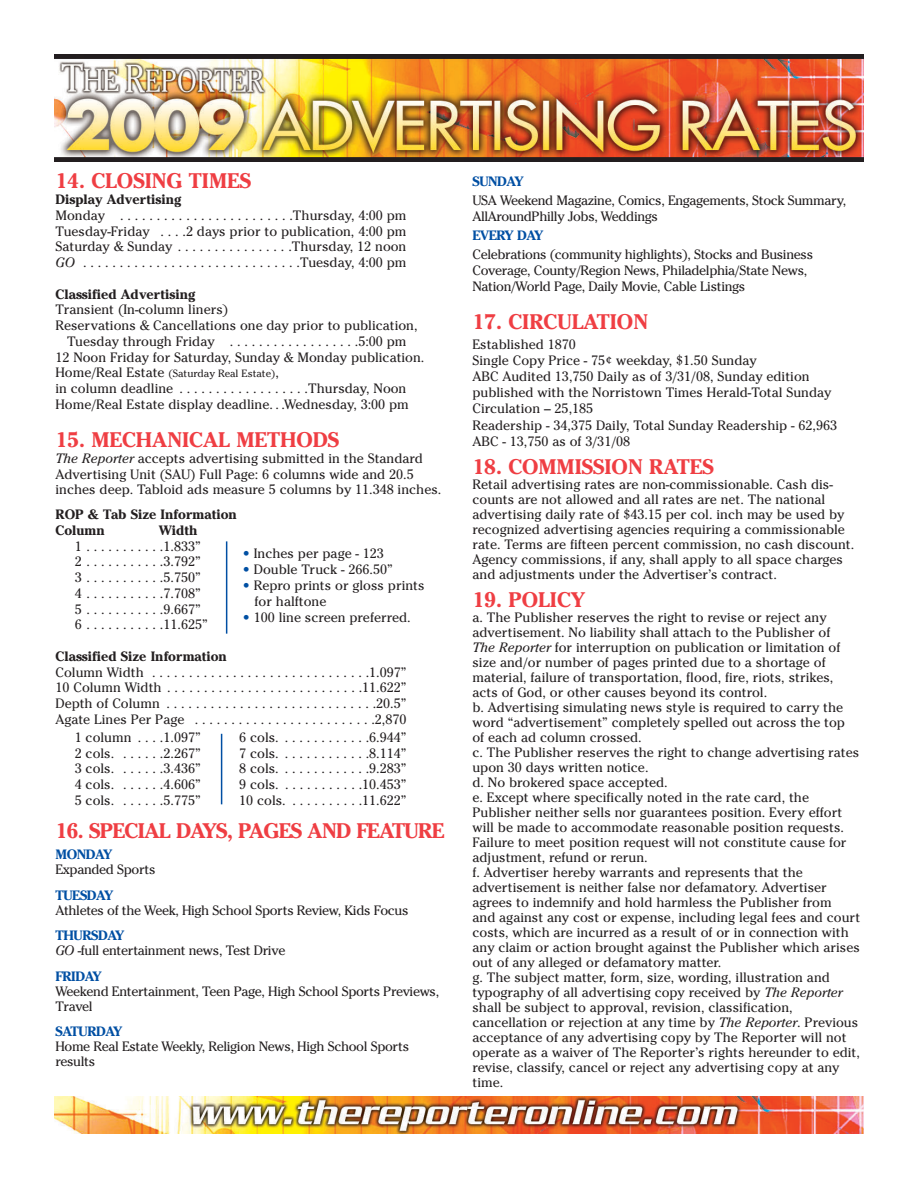
<style>
.page{position:relative;width:918px;height:1188px;background:#fff}
.page>*{position:absolute;margin:0;border:0;box-sizing:border-box;transform-origin:0 0}
.t1{font:700 21px "Cheltenham";color:#ef3e43}
.t2{font:700 21px "Cheltenham";letter-spacing:-.03em;color:#ef3e43}
.t3{font:13.5px/15px "Cheltenham";color:#231f20}
.t4{font:13.5px/15px "Cheltenham";letter-spacing:-.025em;color:#231f20}
.t5{font:700 13.5px/15.8px "Cheltenham";color:#231f20}
.t6{font:700 13.5px "Cheltenham";letter-spacing:-.03em;color:#004fa3}
.t7{font:10.5px "Cheltenham";color:#231f20}
.s1{font-style:italic}
.s2{font-size:13.5px}
.s3{font-weight:700;color:#004fa3}
.s4{color:#004fa3}
</style>
<div class="page">
<hr style="left:226px;top:541px;width:1px;height:93px;background:#004fa3">
<img style="left:54px;top:1096px;width:810px;height:38px">
<img style="left:54px;top:54px;width:810px;height:108px">
<hr style="left:221px;top:734px;width:1px;height:70px;background:#004fa3">
<h1 class="t1" style="left:56px;top:173px;width:197px">14. CLOSING TIMES</h1>
<p class="t5" style="left:56px;top:193px;width:127px">Display Advertising</p>
<p class="t3" style="left:56px;top:209px;width:352px;line-height:15.8px;text-align:justify">Monday . . . . . . . . . . . . . . . . . . . . . . . .Thursday, 4:00 pm Tuesday-Friday . . . .2 days prior to publication, 4:00 pm Saturday &amp; Sunday . . . . . . . . . . . . . . . .Thursday, 12 noon <span class="s1">GO</span> . . . . . . . . . . . . . . . . . . . . . . . . . . . . . .Tuesday, 4:00 pm</p>
<p class="t5" style="left:55px;top:287px;width:141px">Classified Advertising</p>
<p class="t3" style="left:55px;top:303px;width:174px">Transient (In-column liners)</p>
<p class="t3" style="left:55px;top:319px;width:364px">Reservations &amp; Cancellations one day prior to publication,</p>
<p class="t3" style="left:67px;top:335px;width:341px">Tuesday through Friday . . . . . . . . . . . . . . . . . .5:00 pm</p>
<p class="t3" style="left:55px;top:351px;width:370px">12 Noon Friday for Saturday, Sunday &amp; Monday publication.</p>
<p class="t7" style="left:55px;top:370px;width:225px"><span class="s2">Home/Real Estate</span> (Saturday Real Estate)<span class="s2">,</span></p>
<p class="t3" style="left:55px;top:382px;width:355px;line-height:15.8px">in column deadline . . . . . . . . . . . . . . . . . .Thursday, Noon<br>Home/Real Estate display deadline. . .Wednesday, 3:00 pm</p>
<h1 class="t1" style="left:56px;top:432px;width:285px">15. MECHANICAL METHODS</h1>
<p class="t3" style="left:56px;top:452px;width:387px;line-height:15.8px"><span class="s1">The Reporter</span> accepts advertising submitted in the Standard<br>Advertising Unit (SAU) Full Page: 6 columns wide and 20.5 inches deep. Tabloid ads measure 5 columns by 11.348 inches.</p>
<p class="t5" style="left:56px;top:508px;width:183px">ROP &amp; Tab Size Information<br>Column</p>
<p class="t5" style="left:159px;top:524px;width:40px">Width</p>
<p class="t3" style="left:75px;top:539px;width:134px;line-height:15.8px">1 . . . . . . . . . . .1.833”<br>2 . . . . . . . . . . .3.792”<br>3 . . . . . . . . . . .5.750”<br>4 . . . . . . . . . . .7.708”<br>5 . . . . . . . . . . .9.667”<br>6 . . . . . . . . . . .11.625”</p>
<p class="t5" style="left:56px;top:650px;width:173px">Classified Size Information</p>
<p class="t3" style="left:56px;top:665px;width:352px;line-height:15.8px;text-align:justify">Column Width . . . . . . . . . . . . . . . . . . . . . . . . . . . . . .1.097” 10 Column Width . . . . . . . . . . . . . . . . . . . . . . . . . . .11.622” Depth of Column . . . . . . . . . . . . . . . . . . . . . . . . . . . . .20.5” Agate Lines Per Page . . . . . . . . . . . . . . . . . . . . . . . . .2,870</p>
<p class="t3" style="left:75px;top:731px;width:127px">1 column . . . .1.097”</p>
<p class="t3" style="left:239px;top:731px;width:169px">6 cols. . . . . . . . . . . . .6.944”</p>
<p class="t3" style="left:75px;top:747px;width:127px">2 cols. . . . . . .2.267”</p>
<p class="t3" style="left:239px;top:747px;width:169px">7 cols. . . . . . . . . . . . .8.114”</p>
<p class="t3" style="left:75px;top:762px;width:127px">3 cols. . . . . . .3.436”</p>
<p class="t3" style="left:239px;top:762px;width:169px">8 cols. . . . . . . . . . . . .9.283”</p>
<p class="t3" style="left:75px;top:778px;width:127px">4 cols. . . . . . .4.606”</p>
<p class="t3" style="left:239px;top:778px;width:169px">9 cols. . . . . . . . . . . .10.453”</p>
<p class="t3" style="left:75px;top:794px;width:127px">5 cols. . . . . . .5.775”</p>
<p class="t3" style="left:239px;top:794px;width:169px">10 cols. . . . . . . . . . .11.622”</p>
<h1 class="t2" style="left:56px;top:823px;width:390px">16. SPECIAL DAYS, PAGES AND FEATURE</h1>
<p class="t6" style="left:56px;top:850px;width:58px">MONDAY</p>
<p class="t4" style="left:56px;top:864px;width:102px">Expanded Sports</p>
<p class="t6" style="left:56px;top:890px;width:59px">TUESDAY</p>
<p class="t4" style="left:56px;top:904px;width:355px">Athletes of the Week, High School Sports Review, Kids Focus</p>
<p class="t4" style="left:56px;top:930px;width:231px"><span class="s3">THURSDAY<br></span><span class="s1">GO</span> -full entertainment news, Test Drive</p>
<p class="t6" style="left:56px;top:971px;width:48px">FRIDAY</p>
<p class="t4" style="left:56px;top:985px;width:385px">Weekend Entertainment, Teen Page, High School Sports Previews,<br>Travel</p>
<p class="t6" style="left:56px;top:1027px;width:68px">SATURDAY</p>
<p class="t4" style="left:56px;top:1041px;width:355px">Home Real Estate Weekly, Religion News, High School Sports results</p>
<p class="t3" style="left:243px;top:547px;width:143px"><span class="s4">•</span> Inches per page - 123</p>
<p class="t3" style="left:243px;top:563px;width:151px"><span class="s4">•</span> Double Truck - 266.50”</p>
<p class="t3" style="left:255px;top:579px;width:172px;line-height:16.2px;text-indent:-12px"><span class="s4">•</span> Repro prints or gloss prints for halftone</p>
<p class="t3" style="left:243px;top:612px;width:169px"><span class="s4">•</span> 100 line screen preferred.</p>
<p class="t6" style="left:473px;top:177px;width:53px">SUNDAY</p>
<p class="t4" style="left:473px;top:193px;width:375px;line-height:16.2px">USA Weekend Magazine, Comics, Engagements, Stock Summary,<br>AllAroundPhilly Jobs, Weddings</p>
<p class="t6" style="left:473px;top:231px;width:72px">EVERY DAY</p>
<p class="t4" style="left:473px;top:247px;width:342px;line-height:16.2px">Celebrations (community highlights), Stocks and Business<br>Coverage, County/Region News, Philadelphia/State News,<br>Nation/World Page, Daily Movie, Cable Listings</p>
<h1 class="t1" style="left:472px;top:314px;width:177px">17. CIRCULATION</h1>
<p class="t3" style="left:472px;top:337px;width:366px;line-height:16.2px">Established 1870<br>Single Copy Price - 75¢ weekday, $1.50 Sunday<br>ABC Audited 13,750 Daily as of 3/31/08, Sunday edition published with the Norristown Times Herald-Total Sunday Circulation – 25,185<br>Readership - 34,375 Daily, Total Sunday Readership - 62,963<br>ABC - 13,750 as of 3/31/08</p>
<h1 class="t1" style="left:472px;top:459px;width:243px">18. COMMISSION RATES</h1>
<p class="t3" style="left:472px;top:478px;width:383px">Retail advertising rates are non-commissionable. Cash dis&shy;counts are not allowed and all rates are net. The national advertising daily rate of $43.15 per col. inch may be used by recognized advertising agencies requiring a commissionable rate. Terms are fifteen percent commission, no cash discount.<br>Agency commissions, if any, shall apply to all space charges and adjustments under the Advertiser’s contract.</p>
<h1 class="t1" style="left:472px;top:593px;width:114px">19. POLICY</h1>
<p class="t3" style="left:472px;top:612px;width:389px">a. The Publisher reserves the right to revise or reject any advertisement. No liability shall attach to the Publisher of<br><span class="s1">The Reporter</span> for interruption on publication or limitation of size and/or number of pages printed due to a shortage of material, failure of transportation, flood, fire, riots, strikes, acts of God, or other causes beyond its control.<br>b. Advertising simulating news style is required to carry the word “advertisement” completely spelled out across the top of each ad column crossed.<br>c. The Publisher reserves the right to change advertising rates upon 30 days written notice.<br>d. No brokered space accepted.<br>e. Except where specifically noted in the rate card, the Publisher neither sells nor guarantees position. Every effort will be made to accommodate reasonable position requests.<br>Failure to meet position request will not constitute cause for adjustment, refund or rerun.<br>f. Advertiser hereby warrants and represents that the advertisement is neither false nor defamatory. Advertiser agrees to indemnify and hold harmless the Publisher from<br>and against any cost or expense, including legal fees and court costs, which are incurred as a result of or in connection with any claim or action brought against the Publisher which arises out of any alleged or defamatory matter.<br>g. The subject matter, form, size, wording, illustration and typography of all advertising copy received by <span class="s1">The Reporter </span>shall be subject to approval, revision, classification, cancellation or rejection at any time by <span class="s1">The Reporter</span>. Previous acceptance of any advertising copy by The Reporter will not operate as a waiver of The Reporter’s rights hereunder to edit, revise, classify, cancel or reject any advertising copy at any time.</p>
</div>
